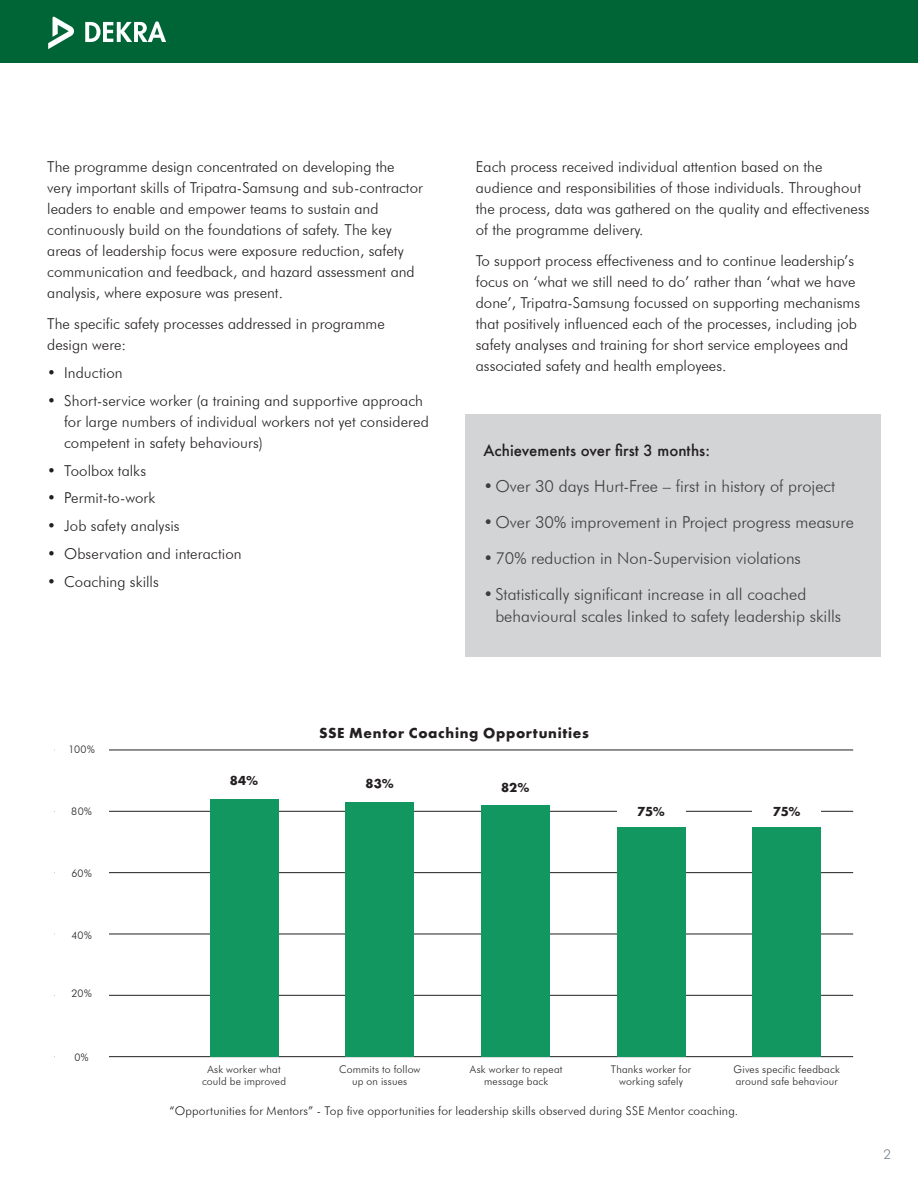
<style>
.page{position:relative;width:918px;height:1188px;background:#fff}
.page>*{position:absolute;margin:0;border:0;box-sizing:border-box;transform-origin:0 0}
.t1{font:300 16.5px/22.5px "Futura BT";color:#3e3e3f}
.t2{font:300 15px/21px "Futura BT";color:#231f20}
.t3{font:700 15px "Futura T";letter-spacing:.045em;color:#231f20}
.t4{font:500 15px "Futura";color:#231f20}
.t5{font:700 13.5px "Futura T";color:#231f20}
.t6{font:300 13.5px "Futura BT";color:#7c868d}
.t7{font:300 12px "Futura BT";letter-spacing:.015em;color:#231f20}
.t8{font:300 10.5px/12px "Futura BT";letter-spacing:.02em;color:#231f20;text-align:center}
</style>
<div class="page">
<hr style="left:55px;top:750px;width:798px;height:1px;background:#231f20">
<hr style="left:55px;top:1056px;width:798px;height:1px;background:#231f20">
<hr style="left:55px;top:995px;width:798px;height:1px;background:#231f20">
<hr style="left:55px;top:934px;width:798px;height:1px;background:#231f20">
<hr style="left:55px;top:872px;width:798px;height:1px;background:#231f20">
<hr style="left:55px;top:811px;width:798px;height:1px;background:#231f20">
<div style="left:752px;top:827px;width:69px;height:230px;background:#139760"></div>
<div style="left:617px;top:827px;width:68px;height:230px;background:#139760"></div>
<div style="left:481px;top:805px;width:69px;height:252px;background:#139760"></div>
<div style="left:345px;top:802px;width:69px;height:255px;background:#139760"></div>
<div style="left:210px;top:799px;width:68px;height:258px;background:#139760"></div>
<div style="left:752px;top:799px;width:69px;height:24px;background:#fff"></div>
<div style="left:617px;top:799px;width:68px;height:24px;background:#fff"></div>
<div style="left:55px;top:735px;width:53px;height:27px;background:#fff"></div>
<div style="left:55px;top:797px;width:53px;height:28px;background:#fff"></div>
<div style="left:55px;top:860px;width:53px;height:27px;background:#fff"></div>
<div style="left:55px;top:922px;width:53px;height:27px;background:#fff"></div>
<div style="left:55px;top:980px;width:53px;height:27px;background:#fff"></div>
<div style="left:55px;top:1043px;width:53px;height:27px;background:#fff"></div>
<div style="left:0;top:0;width:918px;height:63px;background:#006536"></div>
<svg style="left:85px;top:21px;width:81px;height:21px"></svg>
<svg style="left:48px;top:17px;width:26px;height:32px"></svg>
<div style="left:466px;top:415px;width:415px;height:242px;background:#d3d4d6"></div>
<p class="t2" style="left:47px;top:156px;width:377px">The programme design concentrated on developing the very important skills of Tripatra-Samsung and sub-contractor leaders to enable and empower teams to sustain and continuously build on the foundations of safety. The key areas of leadership focus were exposure reduction, safety communication and feedback, and hazard assessment and analysis, where exposure was present.</p>
<p class="t2" style="left:47px;top:313px;width:339px">The specific safety processes addressed in programme design were:</p>
<p class="t2" style="left:47px;top:362px;width:77px">• Induction</p>
<p class="t2" style="left:64px;top:390px;width:366px;text-indent:-17px">• Short-service worker (a training and supportive approach for large numbers of individual workers not yet considered competent in safety behaviours)</p>
<p class="t2" style="left:47px;top:460px;width:100px">• Toolbox talks</p>
<p class="t2" style="left:47px;top:487px;width:110px">• Permit-to-work</p>
<p class="t2" style="left:47px;top:515px;width:134px">• Job safety analysis</p>
<p class="t2" style="left:47px;top:543px;width:196px">• Observation and interaction</p>
<p class="t2" style="left:47px;top:571px;width:113px">• Coaching skills</p>
<p class="t2" style="left:476px;top:156px;width:395px">Each process received individual attention based on the audience and responsibilities of those individuals. Throughout the process, data was gathered on the quality and effectiveness of the programme delivery.</p>
<p class="t2" style="left:476px;top:250px;width:386px">To support process effectiveness and to continue leadership’s focus on ‘what we still need to do’ rather than ‘what we have done’, Tripatra-Samsung focussed on supporting mechanisms that positively influenced each of the processes, including job safety analyses and training for short service employees and associated safety and health employees.</p>
<p class="t4" style="left:483px;top:440px;width:228px">Achievements over first 3 months:</p>
<p class="t1" style="left:483px;top:474px;width:353px">•Over 30 days Hurt-Free – first in history of project</p>
<p class="t1" style="left:483px;top:510px;width:372px">•Over 30% improvement in Project progress measure</p>
<p class="t1" style="left:483px;top:546px;width:319px">•70% reduction in Non-Supervision violations</p>
<p class="t1" style="left:495px;top:582px;width:347px;text-indent:-12px">•Statistically significant increase in all coached behavioural scales linked to safety leadership skills</p>
<p class="t8" style="left:68px;top:743px;width:28px">100%</p>
<p class="t8" style="left:71px;top:805px;width:22px">80%</p>
<p class="t8" style="left:71px;top:867px;width:22px">60%</p>
<p class="t8" style="left:71px;top:930px;width:22px">40%</p>
<p class="t8" style="left:71px;top:987px;width:22px">20%</p>
<p class="t8" style="left:75px;top:1051px;width:16px">0%</p>
<p class="t3" style="left:319px;top:724px;width:271px">SSE Mentor Coaching Opportunities</p>
<p class="t5" style="left:230px;top:773px;width:30px">84%</p>
<p class="t5" style="left:366px;top:776px;width:30px">83%</p>
<p class="t5" style="left:501px;top:779px;width:30px">82%</p>
<p class="t5" style="left:637px;top:804px;width:29px">75%</p>
<p class="t5" style="left:773px;top:804px;width:29px">75%</p>
<p class="t8" style="left:202px;top:1063px;width:86px">Ask worker what could be improved</p>
<p class="t8" style="left:339px;top:1063px;width:83px">Commits to follow up on issues</p>
<p class="t8" style="left:470px;top:1063px;width:94px">Ask worker to repeat message back</p>
<p class="t8" style="left:611px;top:1063px;width:82px">Thanks worker for working safely</p>
<p class="t8" style="left:734px;top:1063px;width:108px;text-align:left">Gives specific feedback around safe behaviour</p>
<p class="t7" style="left:170px;top:1104px;width:570px">“Opportunities for Mentors” - Top five opportunities for leadership skills observed during SSE Mentor coaching.</p>
<p class="t6" style="left:884px;top:1146px;width:9px">2</p>
</div>
